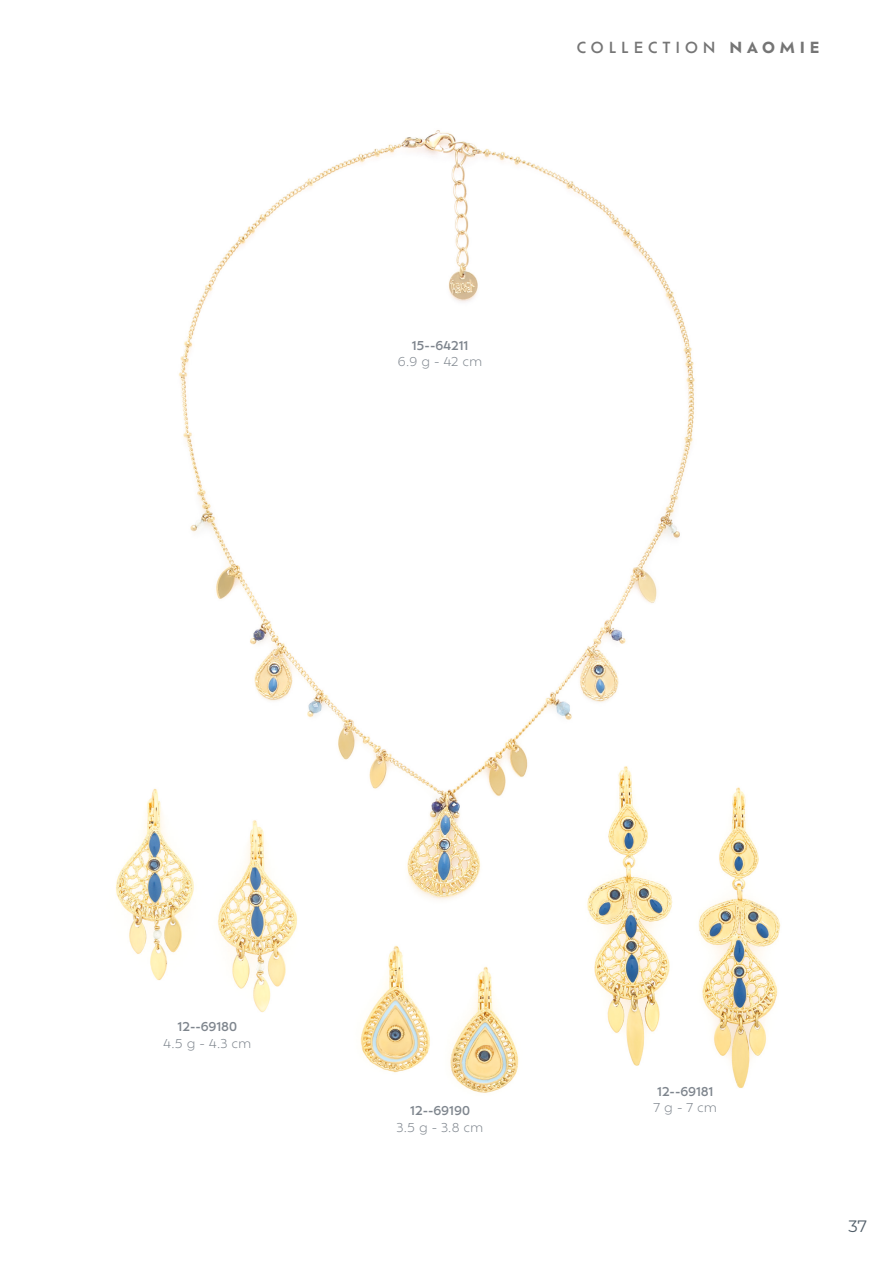
<style>
.page{position:relative;width:893px;height:1263px;background:#fff}
.page>*{position:absolute;margin:0;border:0;box-sizing:border-box;transform-origin:0 0}
.t1{font:16.5px "Montserrat";color:#505d68}
.t2{font:500 15px "Ofelia Text";letter-spacing:.28em;color:#757575}
.t3{font:500 12px "Ofelia Text";color:#7e858d}
.t4{font:300 12px "Ofelia Text";color:#7e858d}
.s1{font-weight:700}
</style>
<div class="page">
<img style="left:178px;top:130px;width:517px;height:770px">
<img style="left:574px;top:757px;width:207px;height:331px">
<img style="left:116px;top:773px;width:194px;height:240px">
<img style="left:360px;top:945px;width:159px;height:148px">
<p class="t2" style="left:576px;top:36px;width:245px">COLLECTION <span class="s1">NAOMIE</span></p>
<p class="t3" style="left:412px;top:336px;width:58px">15--64211</p>
<p class="t4" style="left:398px;top:353px;width:86px">6.9 g - 42 cm</p>
<p class="t3" style="left:177px;top:1018px;width:61px">12--69180</p>
<p class="t4" style="left:163px;top:1034px;width:90px">4.5 g - 4.3 cm</p>
<p class="t3" style="left:657px;top:1082px;width:58px">12--69181</p>
<p class="t3" style="left:410px;top:1101px;width:61px">12--69190</p>
<p class="t4" style="left:653px;top:1099px;width:65px">7 g - 7 cm</p>
<p class="t4" style="left:397px;top:1118px;width:88px">3.5 g - 3.8 cm</p>
<h1 class="t1" style="left:848px;top:1215px;width:20px">37</h1>
</div>
